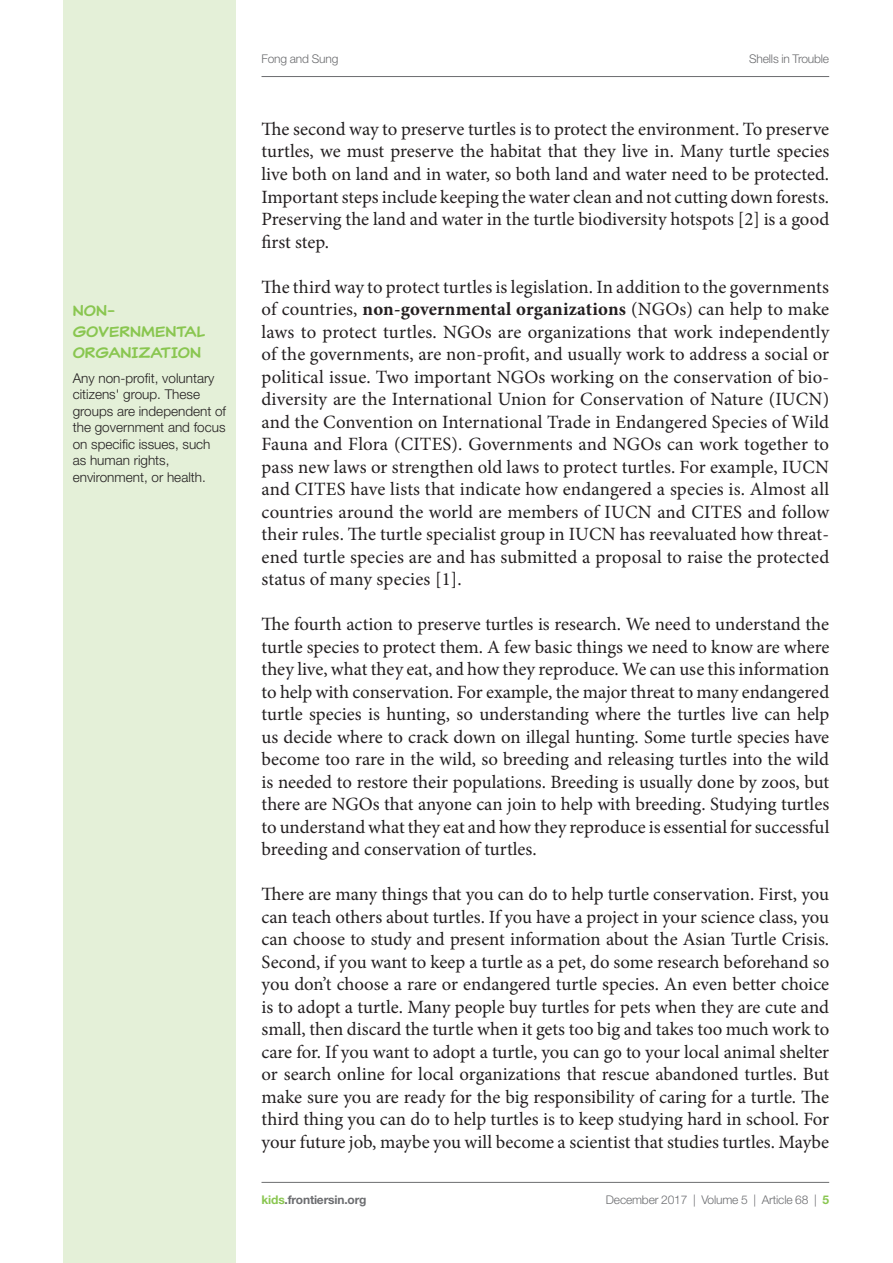
<style>
.page{position:relative;width:893px;height:1263px;background:#fff}
.page>*{position:absolute;margin:0;border:0;box-sizing:border-box;transform-origin:0 0}
.t1{font:18.75px/22.5px "Minion Pro";color:#231f20;text-align:justify}
.t2{font:15px/21px "Classic Comic";color:#89c650}
.t3{font:300 13.5px/16.5px "Helvetica Neue LT Std";color:#231f20}
.t4{font:300 12px "Helvetica Neue LT Std";letter-spacing:-.015em;color:#6c6d70}
.t5{font:700 12px "Helvetica Neue LT Std";letter-spacing:-.015em;color:#6c6d70}
.s1{font-weight:700}
.s2{color:#89c650}
.s3{font-weight:700;color:#89c650}
</style>
<div class="page">
<div style="left:64px;top:0;width:172px;height:1263px;background:#e4f0d8"></div>
<hr style="left:261px;top:76px;width:568px;height:1px;background:#6c6d70">
<hr style="left:261px;top:1182px;width:568px;height:1px;background:#6c6d70">
<p class="t2" style="left:73px;top:300px;width:134px">NON-<br>GOVERNMENTAL<br>ORGANIZATION</p>
<p class="t3" style="left:73px;top:370px;width:155px">Any non-profit, voluntary citizens' group. These groups are independent of the government and focus on specific issues, such as human rights, environment, or health.</p>
<p class="t4" style="left:261px;top:51px;width:78px">Fong and Sung</p>
<p class="t4" style="left:749px;top:51px;width:82px">Shells in Trouble</p>
<p class="t1" style="left:262px;top:118px;width:569px">The second way to preserve turtles is to protect the environment. To preserve turtles, we must preserve the habitat that they live in. Many turtle species live both on land and in water, so both land and water need to be protected.<br>Important steps include keeping the water clean and not cutting down forests.<br>Preserving the land and water in the turtle biodiversity hotspots [2] is a good first step.</p>
<p class="t1" style="left:262px;top:275px;width:569px">The third way to protect turtles is legislation. In addition to the governments of countries, <span class="s1">non-governmental organizations</span> (NGOs) can help to make laws to protect turtles. NGOs are organizations that work independently of the governments, are non-profit, and usually work to address a social or political issue. Two important NGOs working on the conservation of bio&shy;diversity are the International Union for Conservation of Nature (IUCN) and the Convention on International Trade in Endangered Species of Wild Fauna and Flora (CITES). Governments and NGOs can work together to pass new laws or strengthen old laws to protect turtles. For example, IUCN and CITES have lists that indicate how endangered a species is. Almost all countries around the world are members of IUCN and CITES and follow their rules. The turtle specialist group in IUCN has reevaluated how threat&shy;ened turtle species are and has submitted a proposal to raise the protected status of many species [1].</p>
<p class="t1" style="left:262px;top:613px;width:569px">The fourth action to preserve turtles is research. We need to understand the turtle species to protect them. A few basic things we need to know are where they live, what they eat, and how they reproduce. We can use this information to help with conservation. For example, the major threat to many endangered turtle species is hunting, so understanding where the turtles live can help us decide where to crack down on illegal hunting. Some turtle species have become too rare in the wild, so breeding and releasing turtles into the wild is needed to restore their populations. Breeding is usually done by zoos, but there are NGOs that anyone can join to help with breeding. Studying turtles to understand what they eat and how they reproduce is essential for successful breeding and conservation of turtles.</p>
<p class="t1" style="left:262px;top:883px;width:569px">There are many things that you can do to help turtle conservation. First, you can teach others about turtles. If you have a project in your science class, you can choose to study and present information about the Asian Turtle Crisis.<br>Second, if you want to keep a turtle as a pet, do some research beforehand so you don’t choose a rare or endangered turtle species. An even better choice is to adopt a turtle. Many people buy turtles for pets when they are cute and small, then discard the turtle when it gets too big and takes too much work to care for. If you want to adopt a turtle, you can go to your local animal shelter or search online for local organizations that rescue abandoned turtles. But make sure you are ready for the big responsibility of caring for a turtle. The third thing you can do to help turtles is to keep studying hard in school. For your future job, maybe you will become a scientist that studies turtles. Maybe</p>
<p class="t5" style="left:261px;top:1192px;width:107px"><span class="s2">kids</span>.frontiersin.org</p>
<p class="t4" style="left:606px;top:1192px;width:225px">December 2017 | Volume 5 | Article 68 | <span class="s3">5</span></p>
</div>
